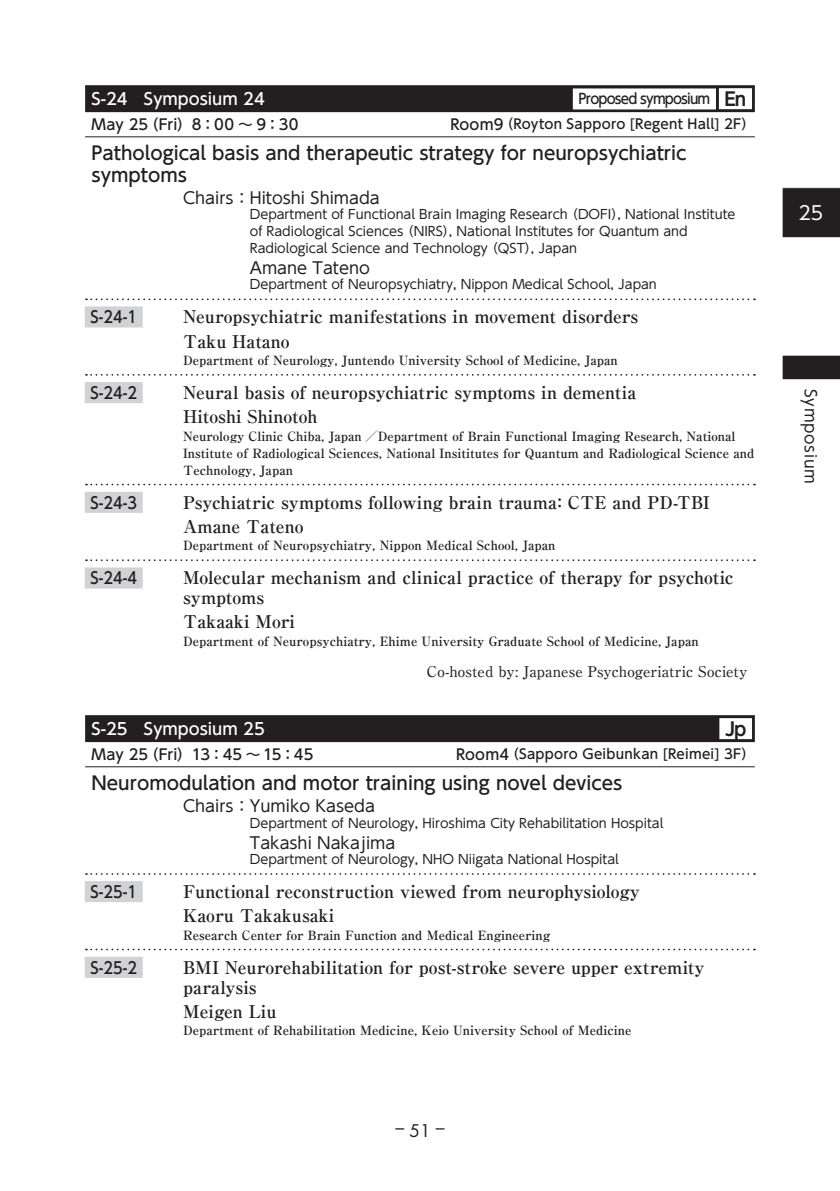
<style>
.page{position:relative;width:840px;height:1191px;background:#fff}
.page>*{position:absolute;margin:0;border:0;box-sizing:border-box;transform-origin:0 0}
.t1{font:18.8px "UD Shin Go Pr 6 N";color:#fff}
.t2{font:500 18.4px/21.2px "UD Shin Go Pr 6 N";color:#231f20}
.t3{font:700 18.4px "UD Shin Go Pr 6 N De";color:#231f20}
.t4{font:700 17.6px/24px "Ryumin Pr 6 N";color:#231f20}
.t5{font:17px "Futura Std";color:#231f20;scale:2.5 1}
.t6{font:16.2px "UD Shin Go Pr 6 N";color:#231f20}
.t7{font:500 16.2px "UD Shin Go Pr 6 N";color:#231f20;scale:.9 1}
.t8{font:500 16.2px "UD Shin Go Pr 6 N";color:#fff}
.t9{font:15.6px "UD Shin Go Pr 6 N";letter-spacing:.05em;color:#231f20}
.t10{font:500 14.8px "Ryumin Pr 6 N";color:#231f20}
.t11{font:500 14.8px "UD Shin Go Pr 6 N";color:#231f20}
.t12{font:500 14.2px "UD Shin Go Pr 6 N";letter-spacing:-.06em;color:#231f20;scale:.95 1}
.t13{font:500 13.4px "UD Shin Go Pr 6 N";letter-spacing:.02em;color:#231f20}
.t14{font:700 12.8px/17px "Ryumin Pr 6 N";color:#231f20}
.t15{font:12.8px/17px "UD Shin Go Pr 6 N";color:#231f20}
.s1{font-family:"UD Shin Go Pr 6 N De";font-weight:700;font-size:18.4px}
.s2{font-size:14.8px}
</style>
<div class="page">
<div style="left:85px;top:85px;width:669px;height:27px;background:#231f20"></div>
<div style="left:718px;top:88px;width:33px;height:21px;background:#fff"></div>
<div style="left:572px;top:88px;width:143px;height:21px;background:#fff"></div>
<hr style="left:85px;top:136px;width:669px;height:1px;background:#231f20">
<svg style="left:86px;top:298px;width:668px;height:2px"></svg>
<div style="left:85px;top:306px;width:58px;height:21px;background:#d1d2d4"></div>
<svg style="left:86px;top:374px;width:668px;height:2px"></svg>
<div style="left:85px;top:382px;width:58px;height:21px;background:#d1d2d4"></div>
<svg style="left:86px;top:484px;width:668px;height:1px"></svg>
<div style="left:85px;top:492px;width:58px;height:21px;background:#d1d2d4"></div>
<svg style="left:86px;top:559px;width:668px;height:2px"></svg>
<div style="left:85px;top:567px;width:58px;height:21px;background:#d1d2d4"></div>
<div style="left:85px;top:715px;width:669px;height:27px;background:#231f20"></div>
<div style="left:719px;top:718px;width:32px;height:21px;background:#fff"></div>
<hr style="left:85px;top:766px;width:669px;height:1px;background:#231f20">
<svg style="left:86px;top:873px;width:668px;height:2px"></svg>
<div style="left:85px;top:881px;width:58px;height:21px;background:#d1d2d4"></div>
<svg style="left:86px;top:948px;width:668px;height:2px"></svg>
<div style="left:85px;top:956px;width:58px;height:21px;background:#d1d2d4"></div>
<svg style="left:782px;top:187px;width:57px;height:51px;background:#2d292a"></svg>
<svg style="left:782px;top:355px;width:57px;height:25px"></svg>
<p class="t8" style="left:91px;top:85px;width:175px">S-24　Symposium 24</p>
<p class="t12" style="left:578px;top:87px;width:178px">Proposed symposium <span class="s1">En</span></p>
<p class="t11" style="left:91px;top:112px;width:208px">May 25（Fri）8：00 ～ 9：30</p>
<p class="t13" style="left:450px;top:113px;width:306px"><span class="s2">Room9</span>（Royton Sapporo [Regent Hall] 2F）</p>
<h2 class="t2" style="left:91px;top:142px;width:596px">Pathological basis and therapeutic strategy for neuropsychiatric symptoms</h2>
<p class="t6" style="left:183px;top:184px;width:214px">Chairs：Hitoshi Shimada　</p>
<p class="t15" style="left:250px;top:205px;width:487px">Department of Functional Brain Imaging Research（DOFI）, National Institute of Radiological Sciences（NIRS）, National Institutes for Quantum and<br>Radiological Science and Technology（QST）, Japan</p>
<p class="t6" style="left:250px;top:255px;width:138px">Amane Tateno　</p>
<p class="t15" style="left:250px;top:275px;width:408px">Department of Neuropsychiatry, Nippon Medical School, Japan</p>
<p class="t7" style="left:90px;top:304px;width:53px">S-24-1</p>
<h3 class="t4" style="left:183px;top:304px;width:456px">Neuropsychiatric manifestations in movement disorders<br>Taku Hatano</h3>
<p class="t14" style="left:183px;top:351px;width:436px">Department of Neurology, Juntendo University School of Medicine, Japan</p>
<p class="t7" style="left:90px;top:379px;width:53px">S-24-2</p>
<h3 class="t4" style="left:183px;top:380px;width:454px">Neural basis of neuropsychiatric symptoms in dementia<br>Hitoshi Shinotoh</h3>
<p class="t14" style="left:183px;top:427px;width:572px">Neurology Clinic Chiba, Japan ／Department of Brain Functional Imaging Research, National<br>Institute of Radiological Sciences, National Insititutes for Quantum and Radiological Science and<br>Technology, Japan</p>
<p class="t7" style="left:90px;top:489px;width:53px">S-24-3</p>
<h3 class="t4" style="left:183px;top:489px;width:527px">Psychiatric symptoms following brain trauma: CTE and PD-TBI<br>Amane Tateno</h3>
<p class="t14" style="left:183px;top:536px;width:373px">Department of Neuropsychiatry, Nippon Medical School, Japan</p>
<p class="t7" style="left:90px;top:565px;width:53px">S-24-4</p>
<h3 class="t4" style="left:183px;top:567px;width:552px;line-height:19.8px">Molecular mechanism and clinical practice of therapy for psychotic symptoms</h3>
<h3 class="t4" style="left:183px;top:609px;width:113px">Takaaki Mori</h3>
<p class="t14" style="left:183px;top:632px;width:517px">Department of Neuropsychiatry, Ehime University Graduate School of Medicine, Japan</p>
<p class="t10" style="left:426px;top:660px;width:322px">Co-hosted by: Japanese Psychogeriatric Society</p>
<p class="t8" style="left:91px;top:715px;width:175px">S-25　Symposium 25</p>
<h2 class="t3" style="left:724px;top:714px;width:23px">Jp</h2>
<p class="t11" style="left:91px;top:742px;width:223px">May 25（Fri）13：45 ～ 15：45</p>
<p class="t13" style="left:456px;top:743px;width:300px"><span class="s2">Room4</span>（Sapporo Geibunkan [Reimei] 3F）</p>
<h2 class="t2" style="left:91px;top:772px;width:532px">Neuromodulation and motor training using novel devices</h2>
<p class="t6" style="left:183px;top:793px;width:209px">Chairs：Yumiko Kaseda　</p>
<p class="t15" style="left:250px;top:814px;width:415px">Department of Neurology, Hiroshima City Rehabilitation Hospital</p>
<p class="t6" style="left:250px;top:829px;width:163px">Takashi Nakajima　</p>
<p class="t15" style="left:250px;top:850px;width:370px">Department of Neurology, NHO Niigata National Hospital</p>
<p class="t7" style="left:90px;top:878px;width:53px">S-25-1</p>
<h3 class="t4" style="left:183px;top:878px;width:458px">Functional reconstruction viewed from neurophysiology<br>Kaoru Takakusaki</h3>
<p class="t14" style="left:183px;top:925px;width:368px">Research Center for Brain Function and Medical Engineering</p>
<p class="t7" style="left:90px;top:954px;width:53px">S-25-2</p>
<h3 class="t4" style="left:183px;top:956px;width:522px;line-height:19.8px">BMI Neurorehabilitation for post-stroke severe upper extremity paralysis</h3>
<h3 class="t4" style="left:183px;top:998px;width:95px">Meigen Liu</h3>
<p class="t14" style="left:183px;top:1021px;width:450px">Department of Rehabilitation Medicine, Keio University School of Medicine</p>
<h3 class="t5" style="left:395px;top:1118px;width:21px">-51 -</h3>
<h1 class="t1" style="left:797px;top:197px;width:26px">25</h1>
<p class="t9" style="left:823px;top:389px;width:97px;rotate:90deg">Symposium</p>
</div>
